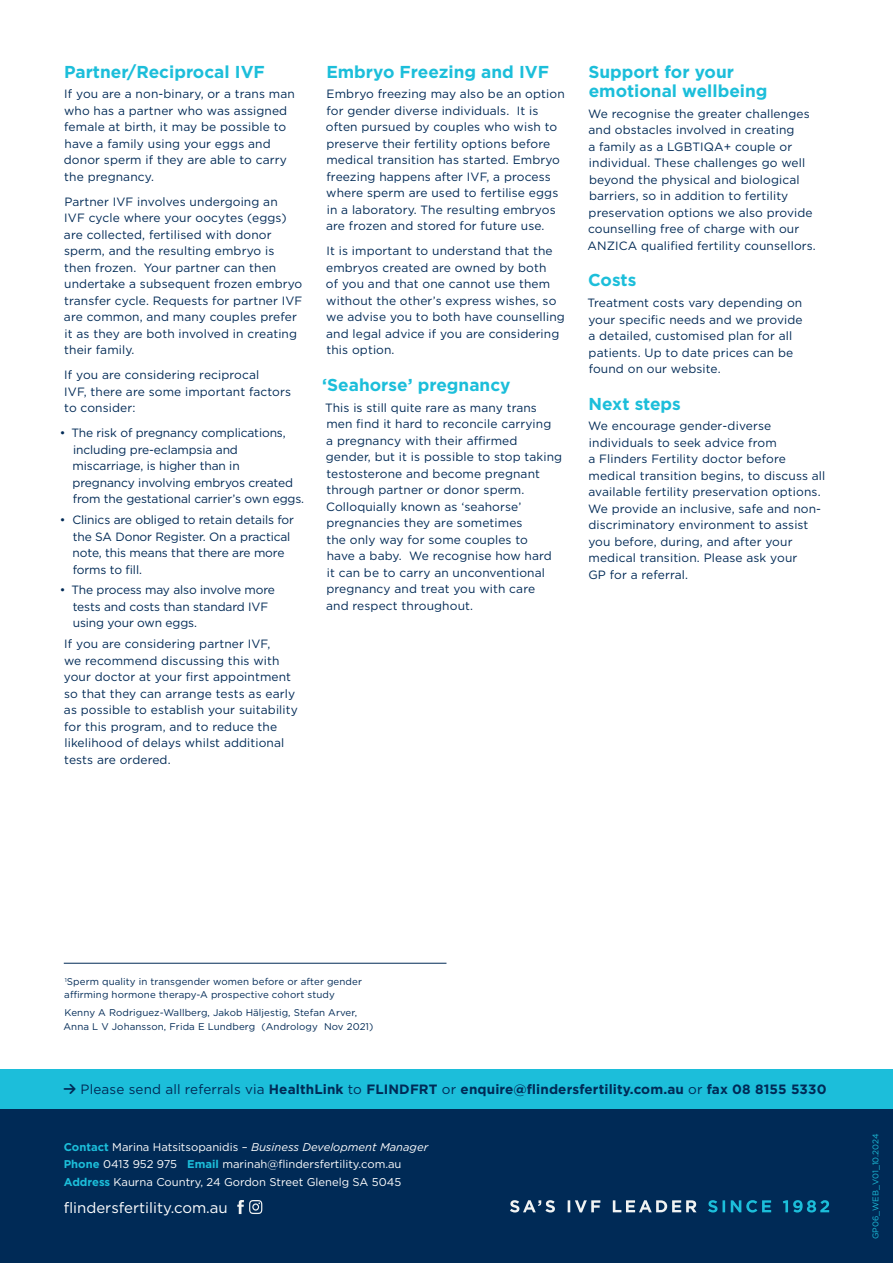
<style>
.page{position:relative;width:893px;height:1263px;background:#fff}
.page>*{position:absolute;margin:0;border:0;box-sizing:border-box;transform-origin:0 0}
.t1{font:700 17.25px/19.5px "Gotham";color:#1cbeda}
.t2{font:15px "Gotham";color:#fff}
.t3{font:700 13.5px "Gotham";letter-spacing:.01em;color:#002a56}
.t4{font:12px/16.5px "Gotham";letter-spacing:.01em;color:#002a56}
.t5{font:12px/16.5px "Gotham";letter-spacing:-.01em;color:#002a56}
.t6{font:11.25px/17.5px "Gotham";color:#fff}
.t7{font:9.75px/13.5px "Gotham";letter-spacing:.01em;color:#002a56}
.t8{font:8.25px "Gotham";color:#1cbeda}
.s1{font-weight:400}
.s2{font-weight:700;color:#1cbeda}
.s3{font-style:italic}
</style>
<div class="page">
<div style="left:0;top:1069px;width:893px;height:41px;background:#1cbeda"></div>
<div style="left:0;top:1109px;width:893px;height:154px;background:#002a56"></div>
<svg style="left:708px;top:1200px;width:121px;height:12px"></svg>
<svg style="left:510px;top:1200px;width:186px;height:12px"></svg>
<svg style="left:237px;top:1200px;width:25px;height:14px"></svg>
<hr style="left:64px;top:963px;width:382px;height:1px;background:#002a56">
<p class="t1" style="left:64px;top:62px;width:202px">Partner/Reciprocal IVF</p>
<p class="t4" style="left:64px;top:86px;width:232px">If you are a non-binary, or a trans man who has a partner who was assigned female at birth, it may be possible to have a family using your eggs and donor sperm if they are able to carry the pregnancy.</p>
<p class="t4" style="left:64px;top:193px;width:240px">Partner IVF involves undergoing an<br>IVF cycle where your oocytes (eggs) are collected, fertilised with donor sperm, and the resulting embryo is then frozen. Your partner can then undertake a subsequent frozen embryo transfer cycle. Requests for partner IVF are common, and many couples prefer it as they are both involved in creating their family.</p>
<p class="t4" style="left:64px;top:367px;width:228px">If you are considering reciprocal<br>IVF, there are some important factors to consider:</p>
<p class="t5" style="left:73px;top:425px;width:233px;text-indent:-13px">• The risk of pregnancy complications, including pre-eclampsia and miscarriage, is higher than in pregnancy involving embryos created from the gestational carrier’s own eggs.</p>
<p class="t5" style="left:73px;top:511px;width:223px;text-indent:-13px">• Clinics are obliged to retain details for the SA Donor Register. On a practical note, this means that there are more forms to fill.</p>
<p class="t5" style="left:73px;top:582px;width:204px;text-indent:-13px">• The process may also involve more tests and costs than standard IVF using your own eggs.</p>
<p class="t4" style="left:64px;top:635px;width:235px">If you are considering partner IVF,<br>we recommend discussing this with your doctor at your first appointment so that they can arrange tests as early as possible to establish your suitability for this program, and to reduce the likelihood of delays whilst additional tests are ordered.</p>
<p class="t1" style="left:326px;top:62px;width:224px">Embryo Freezing and IVF</p>
<p class="t4" style="left:326px;top:86px;width:240px">Embryo freezing may also be an option for gender diverse individuals. It is often pursued by couples who wish to preserve their fertility options before medical transition has started. Embryo freezing happens after IVF, a process where sperm are used to fertilise eggs in a laboratory. The resulting embryos are frozen and stored for future use.</p>
<p class="t4" style="left:326px;top:243px;width:240px">It is important to understand that the embryos created are owned by both<br>of you and that one cannot use them without the other’s express wishes, so we advise you to both have counselling and legal advice if you are considering this option.</p>
<p class="t1" style="left:322px;top:375px;width:190px">‘Seahorse’ pregnancy</p>
<p class="t4" style="left:325px;top:399px;width:239px">This is still quite rare as many trans men find it hard to reconcile carrying<br>a pregnancy with their affirmed gender, but it is possible to stop taking testosterone and become pregnant through partner or donor sperm.<br>Colloquially known as ‘seahorse’ pregnancies they are sometimes<br>the only way for some couples to<br>have a baby. We recognise how hard<br>it can be to carry an unconventional pregnancy and treat you with care<br>and respect throughout.</p>
<p class="t1" style="left:588px;top:62px;width:181px">Support for your emotional wellbeing</p>
<p class="t4" style="left:588px;top:105px;width:230px">We recognise the greater challenges and obstacles involved in creating<br>a family as a LGBTIQA+ couple or individual. These challenges go well beyond the physical and biological barriers, so in addition to fertility preservation options we also provide counselling free of charge with our ANZICA qualified fertility counsellors.</p>
<p class="t1" style="left:588px;top:270px;width:50px">Costs</p>
<p class="t4" style="left:587px;top:294px;width:217px">Treatment costs vary depending on your specific needs and we provide a detailed, customised plan for all patients. Up to date prices can be found on our website.</p>
<p class="t1" style="left:589px;top:394px;width:94px">Next steps</p>
<p class="t4" style="left:588px;top:418px;width:239px">We encourage gender-diverse individuals to seek advice from<br>a Flinders Fertility doctor before medical transition begins, to discuss all available fertility preservation options.<br>We provide an inclusive, safe and non&shy;discriminatory environment to assist you before, during, and after your medical transition. Please ask your<br>GP for a referral.</p>
<p class="t7" style="left:64px;top:974px;width:299px"><sup>1</sup>Sperm quality in transgender women before or after gender affirming hormone therapy-A prospective cohort study</p>
<p class="t7" style="left:63px;top:1006px;width:311px">Kenny A Rodriguez-Wallberg, Jakob Häljestig, Stefan Arver,<br>Anna L V Johansson, Frida E Lundberg (Andrology Nov 2021)</p>
<p class="t3" style="left:64px;top:1080px;width:764px">→ <span class="s1">Please send all referrals via</span> HealthLink <span class="s1">to</span> FLINDFRT <span class="s1">or</span> enquire@flindersfertility.com.au <span class="s1">or</span> fax 08 8155 5330</p>
<p class="t6" style="left:64px;top:1138px;width:366px"><span class="s2">Contact</span> Marina Hatsitsopanidis – <span class="s3">Business Development Manager<br></span><span class="s2">Phone</span> 0413 952 975 <span class="s2">Email</span> marinah@flindersfertility.com.au<br><span class="s2">Address</span> Kaurna Country, 24 Gordon Street Glenelg SA 5045</p>
<p class="t2" style="left:64px;top:1197px;width:166px">flindersfertility.com.au</p>
<p class="t8" style="left:870px;top:1239px;width:107px;rotate:-90deg">GP06_WEB_V01_10.2024</p>
</div>
